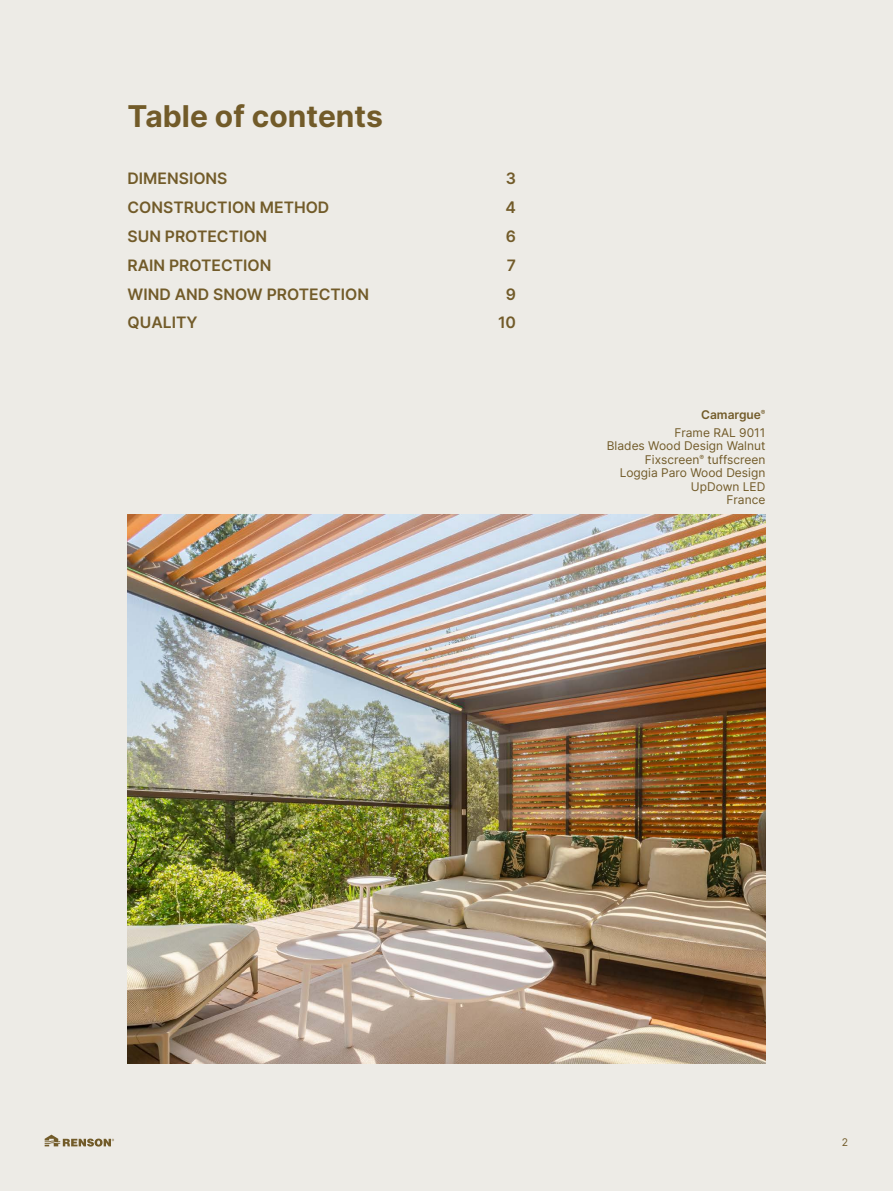
<style>
.page{position:relative;width:893px;height:1191px;background:#edebe6}
.page>*{position:absolute;margin:0;border:0;box-sizing:border-box;transform-origin:0 0}
.t1{font:700 30px "Inter";color:#725b29}
.t2{font:600 15.75px "Inter";color:#725b29}
.t3{font:12px/13.5px "Inter";color:#725b29;text-align:right}
.t4{font:10.5px "Inter";color:#725b29}
.s1{font-weight:600}
</style>
<div class="page">
<svg style="left:45px;top:1134px;width:69px;height:12px"></svg>
<img style="left:128px;top:514px;width:637px;height:549px">
<h1 class="t1" style="left:128px;top:94px;width:257px">Table of contents</h1>
<h2 class="t2" style="left:128px;top:167px;width:101px">DIMENSIONS</h2>
<h2 class="t2" style="left:506px;top:167px;width:12px">3</h2>
<h2 class="t2" style="left:128px;top:196px;width:203px">CONSTRUCTION METHOD</h2>
<h2 class="t2" style="left:506px;top:196px;width:12px">4</h2>
<h2 class="t2" style="left:128px;top:225px;width:141px">SUN PROTECTION</h2>
<h2 class="t2" style="left:506px;top:225px;width:12px">6</h2>
<h2 class="t2" style="left:128px;top:253px;width:145px">RAIN PROTECTION</h2>
<h2 class="t2" style="left:507px;top:253px;width:11px">7</h2>
<h2 class="t2" style="left:128px;top:282px;width:243px">WIND AND SNOW PROTECTION</h2>
<h2 class="t2" style="left:506px;top:282px;width:12px">9</h2>
<h2 class="t2" style="left:128px;top:311px;width:71px">QUALITY</h2>
<h2 class="t2" style="left:498px;top:311px;width:20px">10</h2>
<p class="t3" style="left:674px;top:405px;width:93px;line-height:17.7px"><span class="s1">Camargue</span><sup>®<br></sup>Frame RAL 9011</p>
<p class="t3" style="left:607px;top:438px;width:160px">Blades Wood Design Walnut<br>Fixscreen<sup>®</sup> tuffscreen<br>Loggia Paro Wood Design<br>UpDown LED<br>France</p>
<p class="t4" style="left:842px;top:1134px;width:8px">2</p>
</div>
